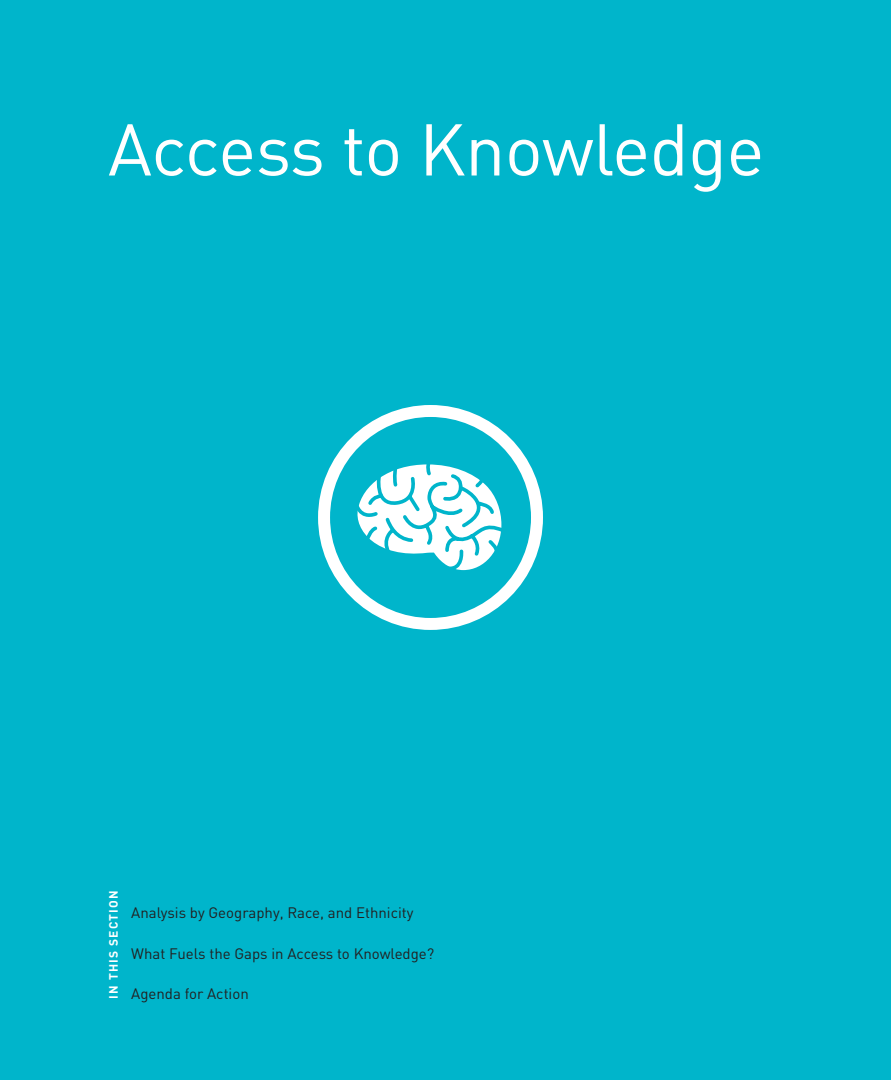
<style>
.page{position:relative;width:891px;height:1080px;background:#00b5cb}
.page>*{position:absolute;margin:0;border:0;box-sizing:border-box;transform-origin:0 0}
.t1{font:72px "DIN";letter-spacing:-.01em;color:#fff}
.t2{font:15px "DIN";color:#231f20}
.t3{font:700 12px "DIN";letter-spacing:.1em;color:#fff}
</style>
<div class="page">
<div style="left:318px;top:405px;width:225px;height:225px;background:#fff;border-radius:50%"></div>
<div style="left:330px;top:417px;width:201px;height:201px;background:#00b5cb;border-radius:50%"></div>
<svg style="left:344px;top:456px;width:158px;height:122px"></svg>
<h1 class="t1" style="left:108px;top:105px;width:658px">Access to Knowledge</h1>
<p class="t3" style="left:106px;top:999px;width:110px;rotate:-90deg">IN THIS SECTION</p>
<p class="t2" style="left:131px;top:903px;width:284px">Analysis by Geography, Race, and Ethnicity</p>
<p class="t2" style="left:131px;top:944px;width:305px">What Fuels the Gaps in Access to Knowledge?</p>
<p class="t2" style="left:131px;top:984px;width:119px">Agenda for Action</p>
</div>
